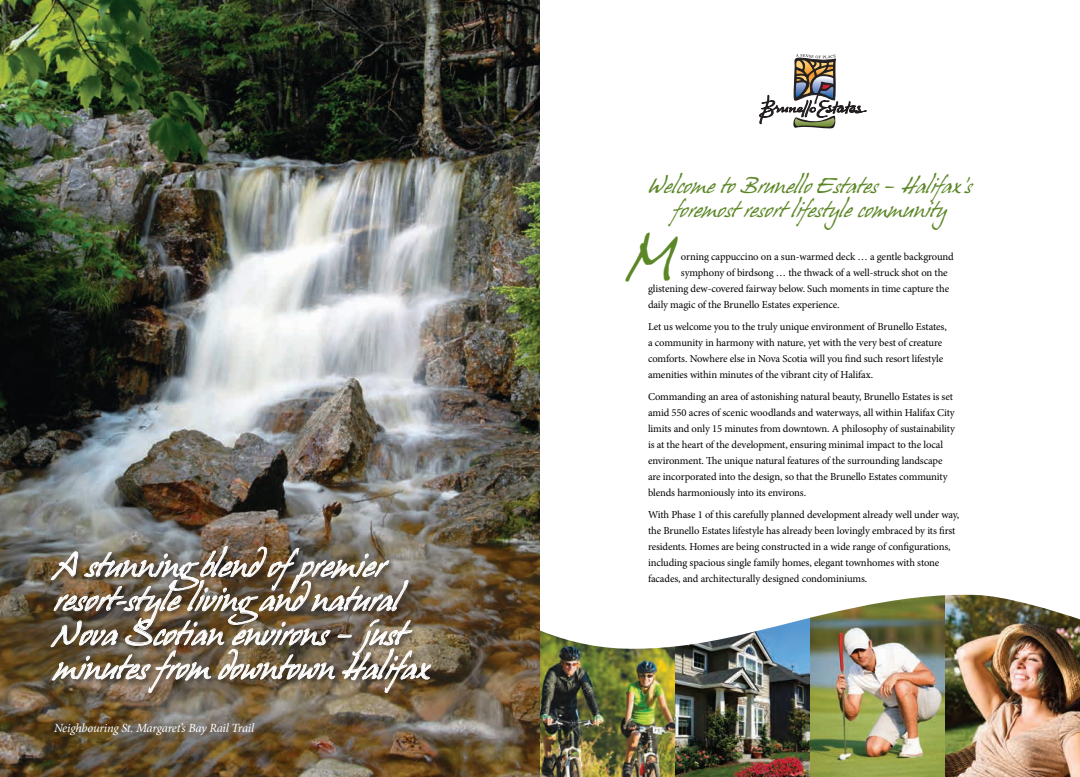
<style>
.page{position:relative;width:1080px;height:777px;background:#fff}
.page>*{position:absolute;margin:0;border:0;box-sizing:border-box;transform-origin:0 0}
.t1{font:60px "Hans Hand";color:#5c8727;scale:.75 1}
.t2{font:29.5px/34.1px "Hans Hand";color:#fff}
.t3{font:20px/24px "Hans Hand";color:#5c8727;text-align:center}
.t4{font:italic 12.5px "Minion Pro";letter-spacing:-.02em;color:#fff}
.t5{font:10.6px/16px "Minion Pro";letter-spacing:-.01em;color:#010101}
</style>
<div class="page">
<svg style="left:759px;top:54px;width:107px;height:74px"></svg>
<img style="left:0;top:0;width:540px;height:776px">
<div style="left:50px;top:545px;width:388px;height:154px;background:#231f20;opacity:.84"></div>
<svg style="left:51px;top:546px;width:380px;height:146px"></svg>
<img style="left:540px;top:630px;width:135px;height:146px">
<img style="left:675px;top:617px;width:135px;height:159px">
<img style="left:810px;top:594px;width:270px;height:182px">
<h2 class="t2" style="left:54px;top:548px;width:378px">A stunningblend ofpremier resort-style livingand natural<br>Nova Scotian environs – just minutes from downtown Halifax</h2>
<p class="t4" style="left:54px;top:719px;width:202px">Neighbouring St. Margaret’s Bay Rail Trail</p>
<h3 class="t3" style="left:648px;top:173px;width:325px">Welcome to Brunello Estates – Halifax’s foremost resort lifestyle community</h3>
<h1 class="t1" style="left:625px;top:226px;width:66px">M</h1>
<p class="t5" style="left:681px;top:248px;width:274px">orning cappuccino on a sun-warmed deck … a gentle background</p>
<p class="t5" style="left:681px;top:264px;width:268px">symphony of birdsong … the thwack of a well-struck shot on the</p>
<p class="t5" style="left:648px;top:280px;width:303px">glistening dew-covered fairway below. Such moments in time capture the</p>
<p class="t5" style="left:648px;top:296px;width:193px">daily magic of the Brunello Estates experience.</p>
<p class="t5" style="left:648px;top:318px;width:300px">Let us welcome you to the truly unique environment of Brunello Estates, a community in harmony with nature, yet with the very best of creature comforts. Nowhere else in Nova Scotia will you find such resort lifestyle amenities within minutes of the vibrant city of Halifax.</p>
<p class="t5" style="left:648px;top:388px;width:308px">Commanding an area of astonishing natural beauty, Brunello Estates is set amid 550 acres of scenic woodlands and waterways, all within Halifax City limits and only 15 minutes from downtown. A philosophy of sustainability is at the heart of the development, ensuring minimal impact to the local environment. The unique natural features of the surrounding landscape are incorporated into the design, so that the Brunello Estates community blends harmoniously into its environs.</p>
<p class="t5" style="left:648px;top:506px;width:313px">With Phase 1 of this carefully planned development already well under way, the Brunello Estates lifestyle has already been lovingly embraced by its first residents. Homes are being constructed in a wide range of configurations, including spacious single family homes, elegant townhomes with stone facades, and architecturally designed condominiums.</p>
</div>
